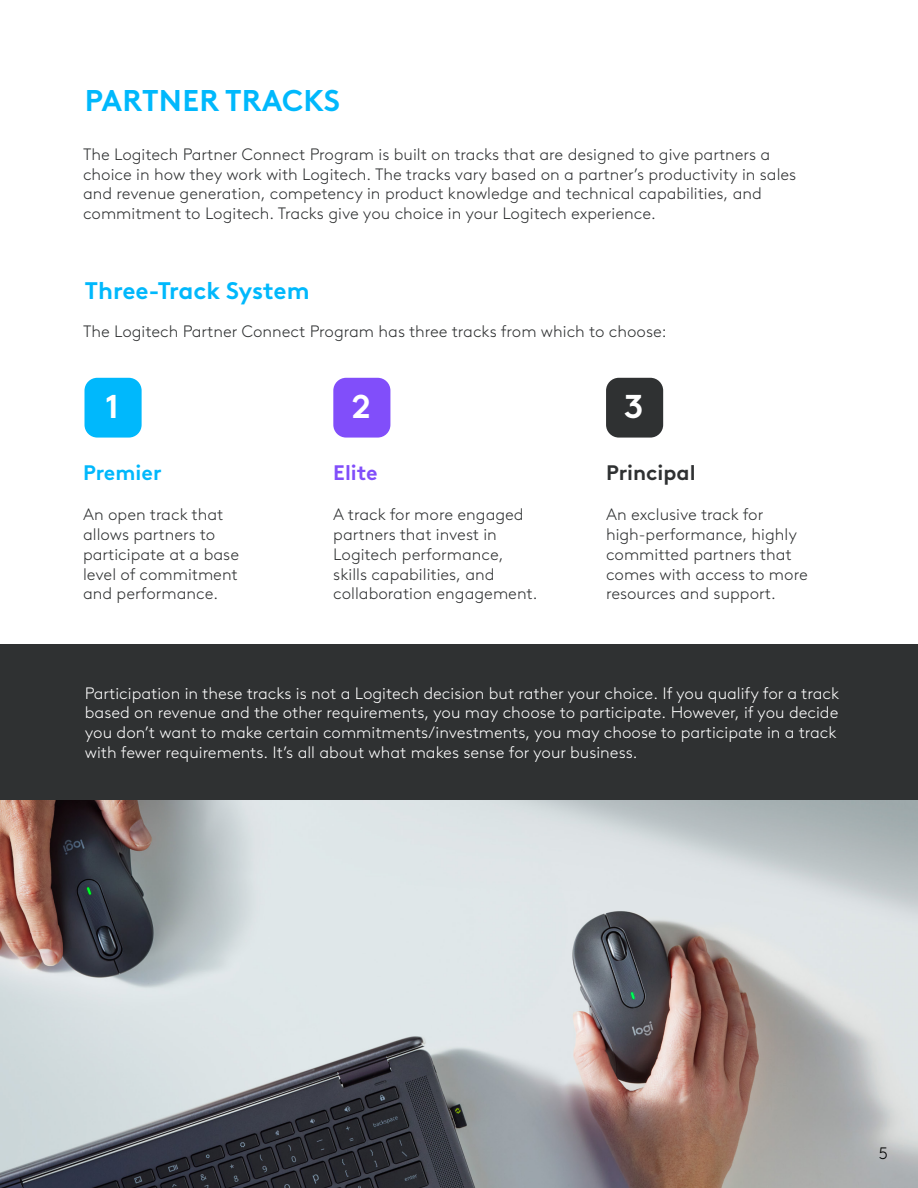
<style>
.page{position:relative;width:918px;height:1188px;background:#fff}
.page>*{position:absolute;margin:0;border:0;box-sizing:border-box;transform-origin:0 0}
.t1{font:700 33px "Brown Logitech Pan";color:#fff}
.t2{font:700 30px "Brown Logitech Pan";letter-spacing:.01em;color:#00b8fc}
.t3{font:700 24px "Brown Logitech Pan";letter-spacing:-.005em;color:#00b8fc}
.t4{font:700 21px "Brown Logitech Pan";color:#2f3132}
.t5{font:700 21px "Brown Logitech Pan";color:#00b8fc}
.t6{font:700 21px "Brown Logitech Pan";color:#814efa}
.t7{font:300 16.5px/19.8px "Brown Logitech Pan";color:#2f3132}
.t8{font:300 16.5px/19.8px "Brown Logitech Pan";color:#fff}
.t9{font:300 16.5px "Brown Logitech Pan";color:#000}
</style>
<div class="page">
<img style="left:0;top:800px;width:918px;height:388px">
<div style="left:0;top:644px;width:918px;height:156px;background:#2f3132"></div>
<div style="left:85px;top:378px;width:57px;height:60px;background:#00b8fc;border-radius:13px"></div>
<div style="left:333px;top:378px;width:57px;height:60px;background:#814efa;border-radius:13px"></div>
<div style="left:606px;top:378px;width:57px;height:60px;background:#2f3132;border-radius:13px"></div>
<h2 class="t2" style="left:85px;top:78px;width:257px">PARTNER TRACKS</h2>
<p class="t7" style="left:83px;top:143px;width:715px">The Logitech Partner Connect Program is built on tracks that are designed to give partners a choice in how they work with Logitech. The tracks vary based on a partner’s productivity in sales and revenue generation, competency in product knowledge and technical capabilities, and commitment to Logitech. Tracks give you choice in your Logitech experience.</p>
<h3 class="t3" style="left:85px;top:272px;width:226px">Three-Track System</h3>
<p class="t7" style="left:83px;top:320px;width:585px">The Logitech Partner Connect Program has three tracks from which to choose:</p>
<h1 class="t1" style="left:106px;top:381px;width:14px">1</h1>
<p class="t5" style="left:83px;top:456px;width:80px">Premier</p>
<p class="t7" style="left:83px;top:504px;width:158px">An open track that allows partners to participate at a base level of commitment and performance.</p>
<h1 class="t1" style="left:351px;top:381px;width:21px">2</h1>
<p class="t6" style="left:333px;top:456px;width:46px">Elite</p>
<p class="t7" style="left:333px;top:504px;width:203px">A track for more engaged partners that invest in<br>Logitech performance, skills capabilities, and collaboration engagement.</p>
<h1 class="t1" style="left:624px;top:381px;width:21px">3</h1>
<p class="t4" style="left:606px;top:456px;width:91px">Principal</p>
<p class="t7" style="left:606px;top:504px;width:203px">An exclusive track for high-performance, highly committed partners that comes with access to more resources and support.</p>
<p class="t8" style="left:85px;top:682px;width:756px">Participation in these tracks is not a Logitech decision but rather your choice. If you qualify for a track based on revenue and the other requirements, you may choose to participate. However, if you decide you don’t want to make certain commitments/investments, you may choose to participate in a track with fewer requirements. It’s all about what makes sense for your business.</p>
<p class="t9" style="left:879px;top:1142px;width:10px">5</p>
</div>
